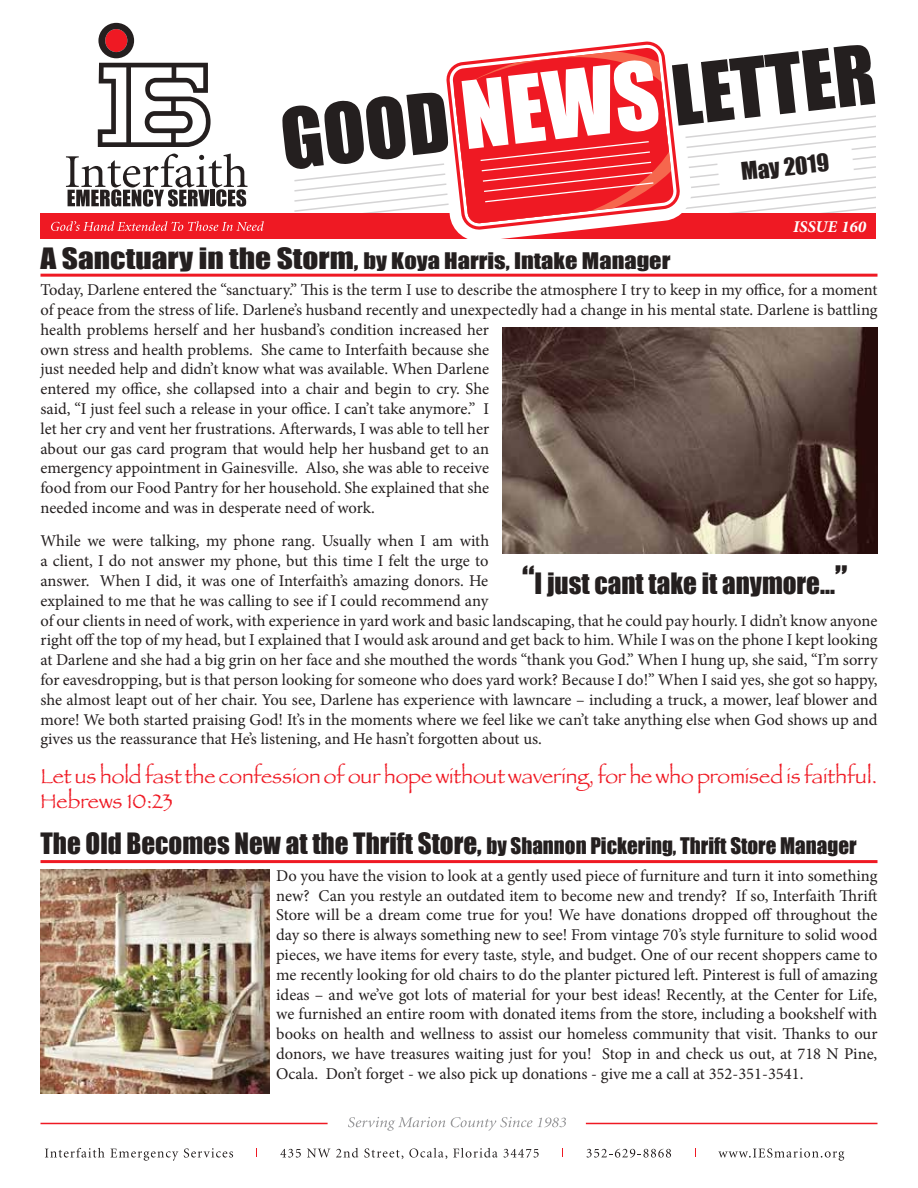
<style>
.page{position:relative;width:918px;height:1188px;background:#fff}
.page>*{position:absolute;margin:0;border:0;box-sizing:border-box;transform-origin:0 0}
.t1{font:27px "Impact";color:#241f1f}
.t2{font:22.5px "Impact";color:#241f1f}
.t3{font:21px/25.2px "Papyrus Plain";color:#ef1923}
.t4{font:21px "Impact";color:#241f1f}
.t5{font:21px "Impact";color:#241f1f;scale:1.16 1}
.t6{font:16.5px/19.8px "Minion Pro";letter-spacing:-.005em;color:#241f1f}
.t7{font:italic 700 16.5px "Minion Pro";color:#fff}
.s1{font-size:27px}
.s2{font-size:24px}
.s3{font-size:36px}
</style>
<div class="page">
<svg style="left:66px;top:154px;width:182px;height:53px"></svg>
<svg style="left:98px;top:23px;width:113px;height:124px"></svg>
<hr style="left:586px;top:1123px;width:292px;height:1px;background:#ef1923">
<hr style="left:41px;top:1123px;width:287px;height:1px;background:#ef1923">
<svg style="left:348px;top:1117px;width:97px;height:14px"></svg>
<svg style="left:451px;top:1117px;width:115px;height:14px"></svg>
<svg style="left:45px;top:1148px;width:133px;height:13px"></svg>
<svg style="left:184px;top:1148px;width:49px;height:10px"></svg>
<svg style="left:280px;top:1149px;width:21px;height:9px"></svg>
<svg style="left:307px;top:1149px;width:23px;height:9px"></svg>
<svg style="left:336px;top:1148px;width:22px;height:10px"></svg>
<svg style="left:364px;top:1148px;width:39px;height:11px"></svg>
<svg style="left:409px;top:1148px;width:38px;height:11px"></svg>
<svg style="left:453px;top:1148px;width:86px;height:10px"></svg>
<svg style="left:587px;top:1149px;width:84px;height:9px"></svg>
<svg style="left:718px;top:1148px;width:126px;height:13px"></svg>
<div style="left:40px;top:214px;width:838px;height:25px;background:#ef1923"></div>
<svg style="left:457px;top:232px;width:106px;height:6px"></svg>
<div style="left:877px;top:20px;width:29px;height:270px;background:#fff"></div>
<svg style="left:51px;top:221px;width:213px;height:10px"></svg>
<svg style="left:282px;top:45px;width:593px;height:187px"></svg>
<hr style="left:40px;top:274px;width:838px;height:3px;background:#ef1923">
<hr style="left:40px;top:860px;width:838px;height:3px;background:#ef1923">
<img style="left:503px;top:327px;width:375px;height:227px">
<img style="left:40px;top:869px;width:229px;height:225px">
<div style="left:724px;top:216px;width:128px;height:21px;background:#ef1923"></div>
<h2 class="t2" style="left:739px;top:154px;width:90px;rotate:-6deg">May 2019</h2>
<p class="t7" style="left:793px;top:215px;width:75px">ISSUE 160</p>
<p class="t5" style="left:40px;top:244px;width:545px"><span class="s1">A Sanctuary in the Storm</span><span class="s2">,</span> by Koya Harris, Intake Manager</p>
<p class="t6" style="left:40px;top:280px;width:839px">Today, Darlene entered the “sanctuary.” This is the term I use to describe the atmosphere I try to keep in my office, for a moment of peace from the stress of life. Darlene’s husband recently and unexpectedly had a change in his mental state. Darlene is battling health problems herself and her husband’s condition increased her<br>own stress and health problems. She came to Interfaith because she<br>just needed help and didn’t know what was available. When Darlene<br>entered my office, she collapsed into a chair and begin to cry. She<br>said, “I just feel such a release in your office. I can’t take anymore.” I<br>let her cry and vent her frustrations. Afterwards, I was able to tell her<br>about our gas card program that would help her husband get to an<br>emergency appointment in Gainesville. Also, she was able to receive<br>food from our Food Pantry for her household. She explained that she<br>needed income and was in desperate need of work.</p>
<p class="t6" style="left:40px;top:531px;width:839px">While we were talking, my phone rang. Usually when I am with<br>a client, I do not answer my phone, but this time I felt the urge to<br>answer. When I did, it was one of Interfaith’s amazing donors. He<br>explained to me that he was calling to see if I could recommend any<br>of our clients in need of work, with experience in yard work and basic landscaping, that he could pay hourly. I didn’t know anyone right off the top of my head, but I explained that I would ask around and get back to him. While I was on the phone I kept looking at Darlene and she had a big grin on her face and she mouthed the words “thank you God.” When I hung up, she said, “I’m sorry for eavesdropping, but is that person looking for someone who does yard work? Because I do!” When I said yes, she got so happy, she almost leapt out of her chair. You see, Darlene has experience with lawncare – including a truck, a mower, leaf blower and more! We both started praising God! It’s in the moments where we feel like we can’t take anything else when God shows up and gives us the reassurance that He’s listening, and He hasn’t forgotten about us.</p>
<p class="t3" style="left:40px;top:763px;width:839px">Let us hold fast the confession of our hope without wavering, for he who promised is faithful.<br>Hebrews 10:23</p>
<p class="t4" style="left:40px;top:830px;width:818px"><span class="s1">The Old Becomes New at the Thrift Store,</span> by Shannon Pickering, Thrift Store Manager</p>
<p class="t6" style="left:276px;top:866px;width:603px;text-align:justify">Do you have the vision to look at a gently used piece of furniture and turn it into something new? Can you restyle an outdated item to become new and trendy? If so, Interfaith Thrift Store will be a dream come true for you! We have donations dropped off throughout the day so there is always something new to see! From vintage 70’s style furniture to solid wood pieces, we have items for every taste, style, and budget. One of our recent shoppers came to me recently looking for old chairs to do the planter pictured left. Pinterest is full of amazing ideas – and we’ve got lots of material for your best ideas! Recently, at the Center for Life, we furnished an entire room with donated items from the store, including a bookshelf with books on health and wellness to assist our homeless community that visit. Thanks to our donors, we have treasures waiting just for you! Stop in and check us out, at 718 N Pine, Ocala. Don’t forget - we also pick up donations - give me a call at 352-351-3541.</p>
<h1 class="t1" style="left:522px;top:562px;width:327px"><span class="s3">“</span>I just cant take it anymore...<span class="s3">”</span></h1>
</div>
